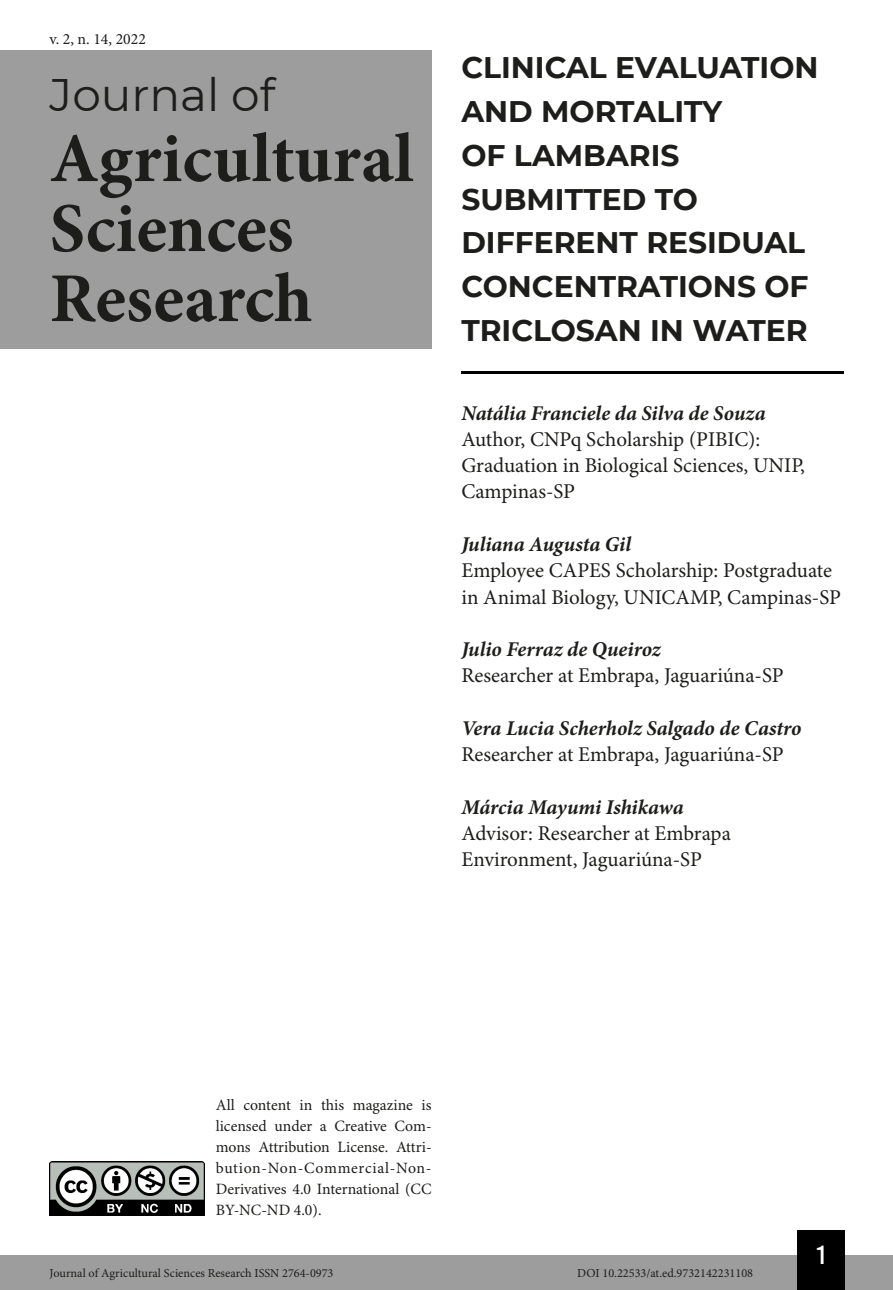
<style>
.page{position:relative;width:893px;height:1290px;background:#fff}
.page>*{position:absolute;margin:0;border:0;box-sizing:border-box;transform-origin:0 0}
.t1{font:700 70px/70px "Minion Pro";color:#1d1d1b}
.t2{font:45.5px "Montserrat";color:#1d1d1b}
.t3{font:700 29.75px/43.8px "Montserrat";color:#1d1d1b}
.t4{font:26.25px "Bebas Kai";color:#fff}
.t5{font:21px/26.2px "Minion Pro";letter-spacing:-.005em;color:#1d1d1b}
.t6{font:italic 700 21px "Minion Pro";letter-spacing:-.005em;color:#1d1d1b}
.t7{font:15.75px/21px "Minion Pro";color:#1d1d1b;text-align:justify}
.t8{font:12.25px "Minion Pro";color:#1d1d1b}
</style>
<div class="page">
<div style="left:0;top:1255px;width:893px;height:35px;background:#9d9d9d"></div>
<div style="left:797px;top:1230px;width:48px;height:60px;background:#000"></div>
<img style="left:50px;top:1161px;width:154px;height:54px">
<div style="left:0;top:50px;width:432px;height:298px;background:#9d9d9d"></div>
<hr style="left:461px;top:371px;width:382px;height:2px;background:#000">
<p class="t7" style="left:50px;top:29px;width:98px">v. 2, n. 14, 2022</p>
<h2 class="t2" style="left:50px;top:64px;width:227px">Journal of</h2>
<h1 class="t1" style="left:50px;top:123px;width:366px">Agricultural<br>Sciences<br>Research</h1>
<h3 class="t3" style="left:461px;top:44px;width:359px">CLINICAL EVALUATION<br>AND MORTALITY<br>OF LAMBARIS<br>SUBMITTED TO<br>DIFFERENT RESIDUAL<br>CONCENTRATIONS OF<br>TRICLOSAN IN WATER</h3>
<p class="t6" style="left:461px;top:398px;width:306px">Natália Franciele da Silva de Souza</p>
<p class="t5" style="left:461px;top:427px;width:345px">Author, CNPq Scholarship (PIBIC):<br>Graduation in Biological Sciences, UNIP,<br>Campinas-SP</p>
<p class="t6" style="left:461px;top:529px;width:171px">Juliana Augusta Gil</p>
<p class="t5" style="left:461px;top:558px;width:381px">Employee CAPES Scholarship: Postgraduate in Animal Biology, UNICAMP, Campinas-SP</p>
<p class="t6" style="left:461px;top:634px;width:201px">Julio Ferraz de Queiroz</p>
<p class="t5" style="left:461px;top:663px;width:324px">Researcher at Embrapa, Jaguariúna-SP</p>
<p class="t6" style="left:461px;top:713px;width:342px">Vera Lucia Scherholz Salgado de Castro</p>
<p class="t5" style="left:461px;top:742px;width:324px">Researcher at Embrapa, Jaguariúna-SP</p>
<p class="t6" style="left:461px;top:792px;width:224px">Márcia Mayumi Ishikawa</p>
<p class="t5" style="left:461px;top:821px;width:271px">Advisor: Researcher at Embrapa<br>Environment, Jaguariúna-SP</p>
<p class="t7" style="left:216px;top:1095px;width:217px">All content in this magazine is licensed under a Creative Com&shy;mons Attribution License. Attri&shy;bution-Non-Commercial-Non-Derivatives 4.0 International (CC BY-NC-ND 4.0).</p>
<p class="t4" style="left:817px;top:1241px;width:10px">1</p>
<p class="t8" style="left:50px;top:1266px;width:285px">Journal of Agricultural Sciences Research ISSN 2764-0973</p>
<p class="t8" style="left:577px;top:1266px;width:177px">DOI 10.22533/at.ed.9732142231108</p>
</div>
